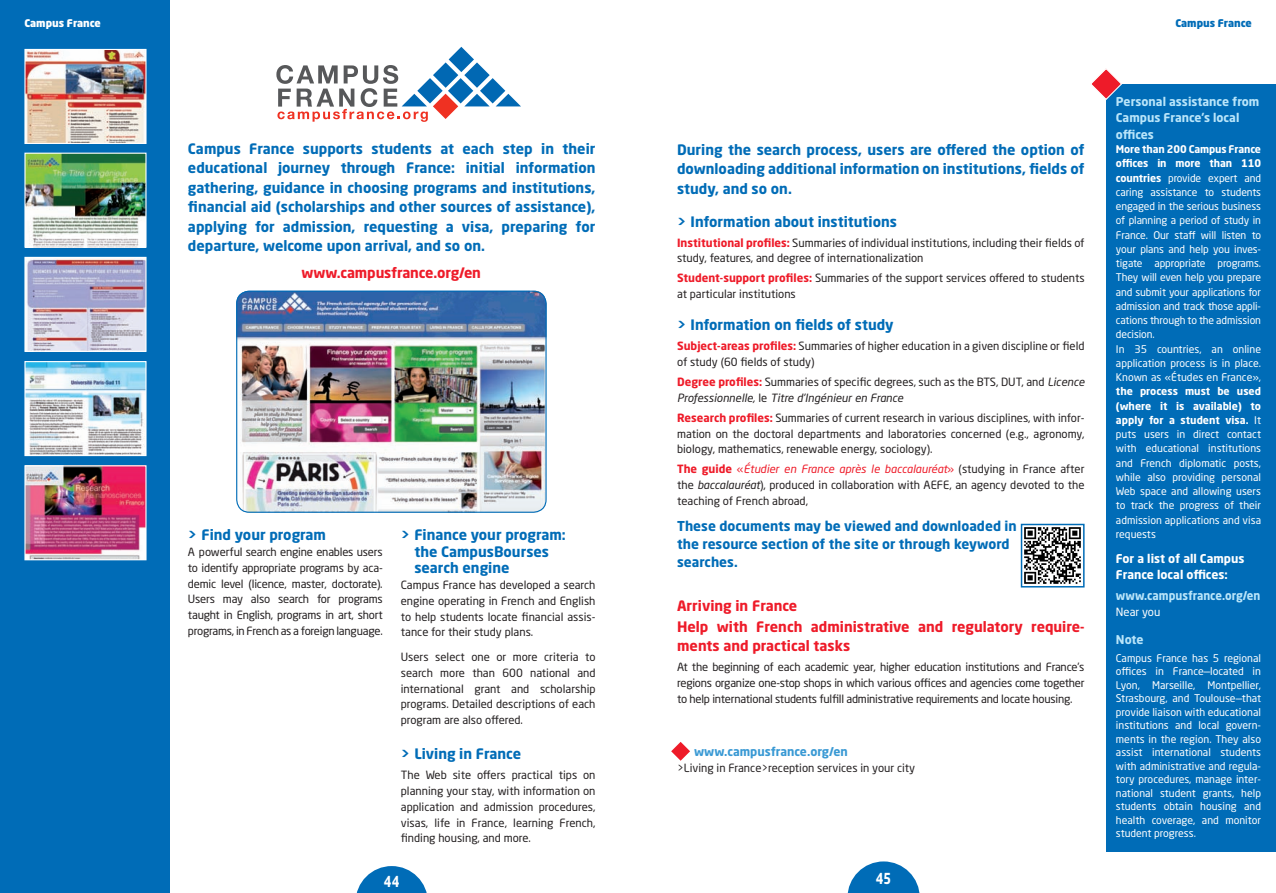
<style>
.page{position:relative;width:1276px;height:893px;background:#fff}
.page>*{position:absolute;margin:0;border:0;box-sizing:border-box;transform-origin:0 0}
.t1{font:700 15px "Neo Sans Pro";color:#fff;scale:.8 1}
.t2{font:700 14.25px/19.5px "Neo Sans Pro";color:#006cb7;text-align:justify}
.t3{font:700 14.25px/20.1px "Neo Sans Pro";color:#ee1b29}
.t4{font:700 13.5px/18px "Neo Sans Pro";color:#006cb7}
.t5{font:700 12px/16.5px "Neo Sans Pro";color:#b9e5fa}
.t6{font:700 12px/16.5px "Neo Sans Pro";color:#fff}
.t7{font:700 12px "Neo Sans Pro";color:#b9e5fa;scale:.94 1}
.t8{font:700 12px "Neo Sans Pro";color:#3999d4}
.t9{font:11.25px/15.8px "Neo Sans Pro";color:#231f20;text-align:justify}
.t10{font:11.25px "Neo Sans Pro";color:#fff}
.t11{font:10.5px/14.2px "Neo Sans Pro";letter-spacing:-.01em;color:#fff;text-align:justify}
.t12{font:900 10.5px "Neo Sans Pro";color:#fff}
.t13{font:900 10.5px "Neo Sans Pro";color:#006cb7}
.s1{font-weight:700;color:#ee1b29}
.s2{font-style:italic}
.s3{color:#ee1b29}
.s4{font-style:italic;color:#ee1b29}
.s5{font-weight:700}
</style>
<div class="page">
<div style="left:0;top:0;width:170px;height:893px;background:#006cb7"></div>
<div style="left:1106px;top:84px;width:170px;height:767px;background:#006cb7"></div>
<svg style="left:356px;top:866px;width:71px;height:27px"></svg>
<svg style="left:847px;top:861px;width:72px;height:32px"></svg>
<svg style="left:1091px;top:68px;width:31px;height:32px"></svg>
<img style="left:1024px;top:527px;width:57px;height:57px">
<div style="left:1020px;top:524px;width:64px;height:63px;border:2px solid #006cb7"></div>
<svg style="left:276px;top:47px;width:245px;height:75px"></svg>
<img style="left:236px;top:291px;width:310px;height:222px">
<div style="left:236px;top:291px;width:310px;height:222px;border:1px solid #006cb7;border-radius:13px"></div>
<img style="left:26px;top:467px;width:119px;height:91px">
<div style="left:24px;top:465px;width:123px;height:95px;border:1px solid #fff"></div>
<img style="left:26px;top:363px;width:119px;height:91px">
<div style="left:24px;top:361px;width:123px;height:95px;border:1px solid #fff"></div>
<img style="left:26px;top:259px;width:119px;height:91px">
<div style="left:24px;top:257px;width:123px;height:95px;border:1px solid #fff"></div>
<img style="left:26px;top:155px;width:119px;height:91px">
<div style="left:24px;top:153px;width:123px;height:95px;border:1px solid #fff"></div>
<img style="left:26px;top:51px;width:119px;height:91px">
<div style="left:24px;top:49px;width:123px;height:95px;border:1px solid #fff"></div>
<svg style="left:671px;top:742px;width:19px;height:19px"></svg>
<p class="t12" style="left:24px;top:16px;width:78px">Campus France</p>
<p class="t13" style="left:1175px;top:16px;width:78px">Campus France</p>
<p class="t2" style="left:188px;top:138px;width:409px">Campus France supports students at each step in their educational journey through France: initial information gathering, guidance in choosing programs and institutions, financial aid (scholarships and other sources of assistance), applying for admission, requesting a visa, preparing for departure, welcome upon arrival, and so on.</p>
<p class="t3" style="left:302px;top:262px;width:181px">www.campusfrance.org/en</p>
<p class="t2" style="left:188px;top:525px;width:140px">&gt; Find your program</p>
<p class="t9" style="left:188px;top:544px;width:196px">A powerful search engine enables users to identify appropriate programs by aca&shy;demic level (licence, master, doctorate).<br>Users may also search for programs taught in English, programs in art, short programs, in French as a foreign language.</p>
<p class="t2" style="left:414px;top:526px;width:153px;line-height:16.5px;text-align:left;text-indent:-13px">&gt; Finance your program: the CampusBourses search engine</p>
<p class="t9" style="left:401px;top:577px;width:196px">Campus France has developed a search engine operating in French and English to help students locate financial assis&shy;tance for their study plans.</p>
<p class="t9" style="left:401px;top:649px;width:196px">Users select one or more criteria to search more than 600 national and international grant and scholarship programs. Detailed descriptions of each program are also offered.</p>
<p class="t2" style="left:401px;top:744px;width:122px">&gt; Living in France</p>
<p class="t9" style="left:401px;top:767px;width:196px">The Web site offers practical tips on planning your stay, with information on application and admission procedures, visas, life in France, learning French, finding housing, and more.</p>
<h1 class="t1" style="left:384px;top:871px;width:21px">44</h1>
<p class="t2" style="left:677px;top:139px;width:409px">During the search process, users are offered the option of downloading additional information on institutions, fields of study, and so on.</p>
<p class="t2" style="left:677px;top:211px;width:221px">&gt; Information about institutions</p>
<p class="t9" style="left:677px;top:234px;width:409px"><span class="s1">Institutional profiles:</span> Summaries of individual institutions, including their fields of study, features, and degree of internationalization</p>
<p class="t9" style="left:677px;top:270px;width:409px"><span class="s1">Student-support profiles:</span> Summaries of the support services offered to students at particular institutions</p>
<p class="t2" style="left:677px;top:315px;width:218px">&gt; Information on fields of study</p>
<p class="t9" style="left:677px;top:338px;width:409px"><span class="s1">Subject-areas profiles:</span> Summaries of higher education in a given discipline or field of study (60 fields of study)</p>
<p class="t9" style="left:677px;top:374px;width:409px"><span class="s1">Degree profiles:</span> Summaries of specific degrees, such as the BTS, DUT, and <span class="s2">Licence<br>Professionnelle,</span> le <span class="s2">Titre d’Ingénieur en France</span></p>
<p class="t9" style="left:677px;top:410px;width:409px"><span class="s1">Research profiles:</span> Summaries of current research in various disciplines, with infor&shy;mation on the doctoral departments and laboratories concerned (e.g., agronomy, biology, mathematics, renewable energy, sociology).</p>
<p class="t9" style="left:677px;top:461px;width:409px"><span class="s1">The guide</span> <span class="s3">«</span><span class="s4">Étudier en France après le baccalauréat</span><span class="s3">»</span> (studying in France after the <span class="s2">baccalauréat</span>), produced in collaboration with AEFE, an agency devoted to the teaching of French abroad,</p>
<p class="t4" style="left:677px;top:517px;width:341px">These documents may be viewed and downloaded in the resource section of the site or through keyword searches.</p>
<p class="t3" style="left:677px;top:595px;width:409px">Arriving in France<br>Help with French administrative and regulatory require&shy;ments and practical tasks</p>
<p class="t9" style="left:677px;top:659px;width:409px">At the beginning of each academic year, higher education institutions and France’s regions organize one-stop shops in which various offices and agencies come together to help international students fulfill administrative requirements and locate housing.</p>
<p class="t8" style="left:694px;top:744px;width:155px">www.campusfrance.org/en</p>
<p class="t9" style="left:677px;top:759px;width:240px">&gt;Living in France&gt;reception services in your city</p>
<h1 class="t1" style="left:876px;top:869px;width:21px">45</h1>
<p class="t5" style="left:1116px;top:93px;width:145px">Personal assistance from<br>Campus France’s local offices</p>
<p class="t11" style="left:1116px;top:142px;width:147px;text-align:left"><span class="s5">More than 200 Campus France offices in more than 110 countries</span> provide expert and caring assistance to students engaged in the serious business of planning a period of study in<br>France. Our staff will listen to your plans and help you inves&shy;tigate appropriate programs.<br>They will even help you prepare and submit your applications for admission and track those appli&shy;cations through to the admission decision.<br>In 35 countries, an online application process is in place.<br>Known as «Études en France»,</p>
<p class="t11" style="left:1116px;top:384px;width:147px"><span class="s5">the process must be used (where it is available) to apply for a student visa.</span> It puts users in direct contact with educational institutions and French diplomatic posts, while also providing personal Web space and allowing users to track the progress of their admission applications and visa requests</p>
<p class="t6" style="left:1116px;top:550px;width:130px">For a list of all Campus<br>France local offices:</p>
<p class="t7" style="left:1116px;top:588px;width:155px">www.campusfrance.org/en</p>
<p class="t10" style="left:1116px;top:605px;width:46px">Near you</p>
<p class="t5" style="left:1116px;top:631px;width:29px">Note</p>
<p class="t11" style="left:1116px;top:651px;width:147px;line-height:13.5px">Campus France has 5 regional offices in France—located in Lyon, Marseille, Montpellier, Strasbourg, and Toulouse—that provide liaison with educational institutions and local govern&shy;ments in the region. They also assist international students with administrative and regula&shy;tory procedures, manage inter&shy;national student grants, help students obtain housing and health coverage, and monitor student progress.</p>
</div>
